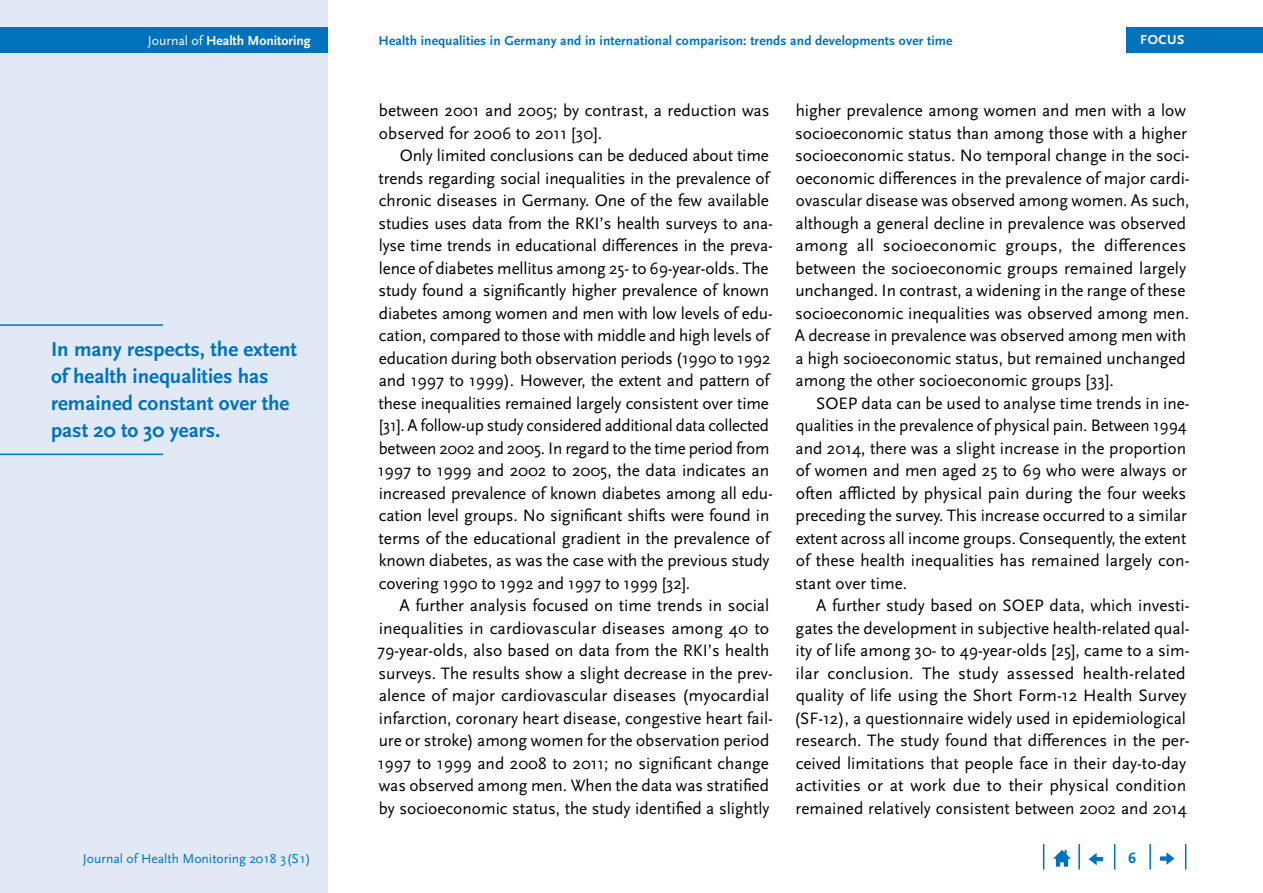
<style>
.page{position:relative;width:1263px;height:893px;background:#fff}
.page>*{position:absolute;margin:0;border:0;box-sizing:border-box;transform-origin:0 0}
.t1{font:700 21px/27px "Scala Sans Pro";color:#0072bc}
.Copy_Einzug{font:17.25px/22.5px "Scala Sans Pro";color:#000}
.t2{font:700 15.75px "Scala Sans Pro";color:#0072bc}
.t3{font:13.65px "Scala Sans Pro Regular 5";color:#0072bc}
.t4{font:13.65px "Scala Sans Pro Bold 4";color:#fff}
.t5{font:13.5px "Scala Sans Pro Bold 4";letter-spacing:.01em;color:#0072bc}
.t6{font:13.5px "Scala Sans Pro Bold 6";letter-spacing:.04em;color:#fff}
.s1{font-family:"Scala Sans Pro Regular 3"}
</style>
<div class="page">
<div style="left:0;top:0;width:327px;height:893px;background:#e1e8f6"></div>
<div style="left:0;top:28px;width:327px;height:25px;background:#0072bc"></div>
<svg style="left:1185px;top:844px;width:1px;height:26px"></svg>
<hr style="left:1149px;top:844px;width:2px;height:26px;background:#0072bc">
<svg style="left:1114px;top:844px;width:1px;height:26px"></svg>
<hr style="left:1078px;top:844px;width:2px;height:26px;background:#0072bc">
<svg style="left:1043px;top:844px;width:1px;height:26px"></svg>
<svg style="left:1053px;top:850px;width:18px;height:17px"></svg>
<svg style="left:1089px;top:853px;width:14px;height:12px"></svg>
<svg style="left:1160px;top:852px;width:14px;height:13px"></svg>
<div style="left:1126px;top:28px;width:137px;height:25px;background:#0072bc"></div>
<hr style="left:0;top:324px;width:163px;height:2px;background:#0072bc">
<hr style="left:0;top:454px;width:163px;height:1px;background:#0072bc">
<p class="t4" style="left:148px;top:33px;width:164px"><span class="s1">Journal of</span> Health Monitoring</p>
<p class="t5" style="left:378px;top:33px;width:575px">Health inequalities in Germany and in international comparison: trends and developments over time</p>
<p class="t6" style="left:1140px;top:32px;width:46px">FOCUS</p>
<p class="t1" style="left:51px;top:335px;width:248px">In many respects, the extent of health inequalities has remained constant over the past 20 to 30 years.</p>
<p class="Copy_Einzug" style="left:379px;top:99px;width:392px">between 2001 and 2005; by contrast, a reduction was observed for 2006 to 2011 [30].</p>
<p class="Copy_Einzug" style="left:378px;top:144px;width:397px;text-indent:22px">Only limited conclusions can be deduced about time trends regarding social inequalities in the prevalence of chronic diseases in Germany. One of the few available studies uses data from the RKI’s health surveys to ana&shy;lyse time trends in educational differences in the preva&shy;lence of diabetes mellitus among 25- to 69-year-olds. The study found a significantly higher prevalence of known diabetes among women and men with low levels of edu&shy;cation, compared to those with middle and high levels of education during both observation periods (1990 to 1992 and 1997 to 1999). However, the extent and pattern of these inequalities remained largely consistent over time [31]. A follow-up study considered additional data collected between 2002 and 2005. In regard to the time period from 1997 to 1999 and 2002 to 2005, the data indicates an increased prevalence of known diabetes among all edu&shy;cation level groups. No significant shifts were found in terms of the educational gradient in the prevalence of known diabetes, as was the case with the previous study covering 1990 to 1992 and 1997 to 1999 [32].</p>
<p class="Copy_Einzug" style="left:377px;top:594px;width:397px;text-indent:22px">A further analysis focused on time trends in social inequalities in cardiovascular diseases among 40 to 79-year-olds, also based on data from the RKI’s health surveys. The results show a slight decrease in the prev&shy;alence of major cardiovascular diseases (myocardial infarction, coronary heart disease, congestive heart fail&shy;ure or stroke) among women for the observation period 1997 to 1999 and 2008 to 2011; no significant change was observed among men. When the data was stratified by socioeconomic status, the study identified a slightly</p>
<p class="Copy_Einzug" style="left:795px;top:99px;width:396px">higher prevalence among women and men with a low socioeconomic status than among those with a higher socioeconomic status. No temporal change in the soci&shy;oeconomic differences in the prevalence of major cardi&shy;ovascular disease was observed among women. As such, although a general decline in prevalence was observed among all socioeconomic groups, the differences between the socioeconomic groups remained largely unchanged. In contrast, a widening in the range of these socioeconomic inequalities was observed among men.<br>A decrease in prevalence was observed among men with a high socioeconomic status, but remained unchanged among the other socioeconomic groups [33].</p>
<p class="Copy_Einzug" style="left:795px;top:392px;width:396px;text-indent:21px">SOEP data can be used to analyse time trends in ine&shy;qualities in the prevalence of physical pain. Between 1994 and 2014, there was a slight increase in the proportion of women and men aged 25 to 69 who were always or often afflicted by physical pain during the four weeks preceding the survey. This increase occurred to a similar extent across all income groups. Consequently, the extent of these health inequalities has remained largely con&shy;stant over time.</p>
<p class="Copy_Einzug" style="left:794px;top:594px;width:397px;text-indent:22px">A further study based on SOEP data, which investi&shy;gates the development in subjective health-related qual&shy;ity of life among 30- to 49-year-olds [25], came to a sim&shy;ilar conclusion. The study assessed health-related quality of life using the Short Form-12 Health Survey (SF-12), a questionnaire widely used in epidemiological research. The study found that differences in the per&shy;ceived limitations that people face in their day-to-day activities or at work due to their physical condition remained relatively consistent between 2002 and 2014</p>
<p class="t3" style="left:83px;top:850px;width:229px">Journal of Health Monitoring 2018 3(S1)</p>
<p class="t2" style="left:1128px;top:849px;width:9px">6</p>
</div>
